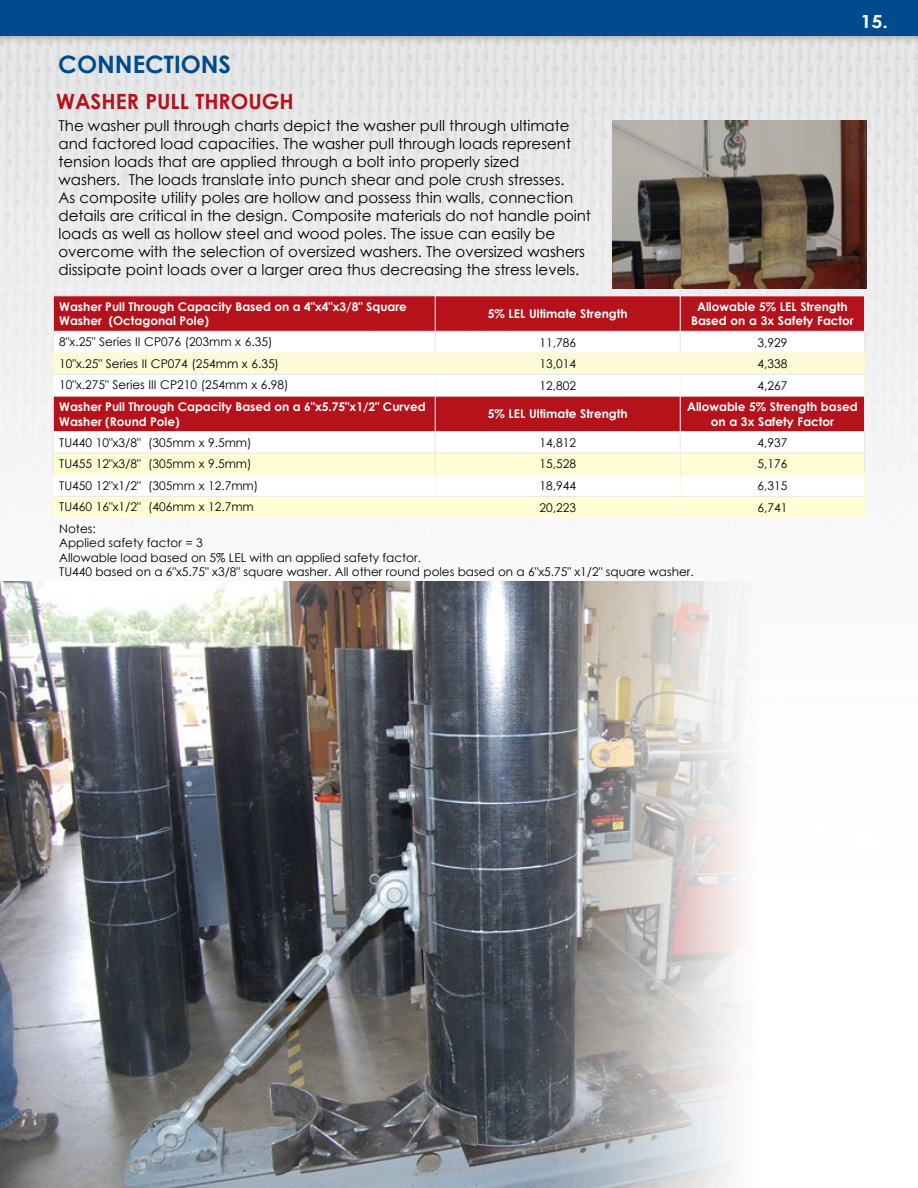
<style>
.page{position:relative;width:918px;height:1188px;background:#fff}
.page>*{position:absolute;margin:0;border:0;box-sizing:border-box;transform-origin:0 0}
.t1{font:700 24px "Century Gothic";color:#004b8d}
.t2{font:700 21px "Century Gothic";color:#b5121b}
.t3{font:700 18px "Century Gothic";color:#fff;scale:1.1 1}
.t4{font:15px/18px "Century Gothic";color:#000}
.t5{font:12px/14.4px "Century Gothic";color:#000}
.t6{font:700 12px/14.4px "Century Gothic";color:#fff}
</style>
<div class="page">
<img style="left:0;top:44px;width:918px;height:538px">
<div style="left:0;top:0;width:918px;height:44px;background:#000;opacity:.41"></div>
<div style="left:0;top:0;width:918px;height:36px;background:#004b8d"></div>
<div style="left:54px;top:297px;width:810px;height:34px;background:#b5121b"></div>
<svg style="left:54px;top:397px;width:810px;height:56px;fill:#b5121b"></svg>
<svg style="left:54px;top:454px;width:810px;height:64px;fill:#ffffd6"></svg>
<hr style="left:435px;top:296px;width:245px;height:1px;background:#fff">
<hr style="left:435px;top:296px;width:1px;height:35px;background:#fff">
<hr style="left:680px;top:296px;width:185px;height:1px;background:#fff">
<hr style="left:680px;top:296px;width:1px;height:35px;background:#fff">
<hr style="left:864px;top:296px;width:1px;height:35px;background:#fff">
<hr style="left:53px;top:396px;width:382px;height:1px;background:#fff">
<hr style="left:53px;top:396px;width:1px;height:35px;background:#fff">
<hr style="left:435px;top:396px;width:245px;height:1px;background:#fff">
<hr style="left:435px;top:396px;width:1px;height:35px;background:#fff">
<hr style="left:680px;top:396px;width:185px;height:1px;background:#fff">
<hr style="left:680px;top:396px;width:1px;height:35px;background:#fff">
<hr style="left:864px;top:396px;width:1px;height:35px;background:#fff">
<hr style="left:53px;top:296px;width:1px;height:35px;background:#fff">
<hr style="left:53px;top:296px;width:382px;height:1px;background:#e6e7e8">
<hr style="left:53px;top:431px;width:382px;height:1px;background:#e6e7e8">
<hr style="left:435px;top:431px;width:245px;height:1px;background:#e6e7e8">
<hr style="left:680px;top:431px;width:185px;height:1px;background:#e6e7e8">
<hr style="left:53px;top:453px;width:382px;height:1px;background:#e6e7e8">
<hr style="left:435px;top:453px;width:245px;height:1px;background:#e6e7e8">
<hr style="left:680px;top:453px;width:185px;height:1px;background:#e6e7e8">
<hr style="left:53px;top:496px;width:382px;height:1px;background:#e6e7e8">
<hr style="left:435px;top:496px;width:245px;height:1px;background:#e6e7e8">
<hr style="left:680px;top:496px;width:184px;height:1px;background:#e6e7e8">
<svg style="left:53px;top:331px;width:812px;height:65px"></svg>
<hr style="left:53px;top:474px;width:382px;height:1px;background:#fdfad8">
<hr style="left:435px;top:474px;width:245px;height:1px;background:#fdfad8">
<hr style="left:680px;top:474px;width:185px;height:1px;background:#fdfad8">
<svg style="left:53px;top:432px;width:1px;height:86px"></svg>
<svg style="left:435px;top:432px;width:1px;height:86px"></svg>
<svg style="left:680px;top:432px;width:1px;height:86px"></svg>
<svg style="left:864px;top:432px;width:1px;height:86px"></svg>
<img style="left:613px;top:120px;width:254px;height:169px">
<img style="left:0;top:582px;width:748px;height:606px">
<p class="t3" style="left:860px;top:10px;width:27px">15.</p>
<h1 class="t1" style="left:58px;top:48px;width:174px">CONNECTIONS</h1>
<h2 class="t2" style="left:56px;top:88px;width:239px">WASHER PULL THROUGH</h2>
<p class="t4" style="left:58px;top:116px;width:534px">The washer pull through charts depict the washer pull through ultimate and factored load capacities. The washer pull through loads represent tension loads that are applied through a bolt into properly sized<br>washers. The loads translate into punch shear and pole crush stresses.<br>As composite utility poles are hollow and possess thin walls, connection details are critical in the design. Composite materials do not handle point loads as well as hollow steel and wood poles. The issue can easily be overcome with the selection of oversized washers. The oversized washers dissipate point loads over a larger area thus decreasing the stress levels.</p>
<p class="t6" style="left:59px;top:299px;width:349px">Washer Pull Through Capacity Based on a 4"x4"x3/8" Square<br>Washer (Octagonal Pole)</p>
<p class="t6" style="left:488px;top:306px;width:141px">5% LEL Ultimate Strength</p>
<p class="t6" style="left:691px;top:299px;width:164px;text-align:center">Allowable 5% LEL Strength<br>Based on a 3x Safety Factor</p>
<p class="t5" style="left:59px;top:334px;width:215px">8"x.25" Series II CP076 (203mm x 6.35)</p>
<p class="t5" style="left:539px;top:335px;width:38px">11,786</p>
<p class="t5" style="left:757px;top:335px;width:31px">3,929</p>
<p class="t5" style="left:59px;top:356px;width:221px">10"x.25" Series II CP074 (254mm x 6.35)</p>
<p class="t5" style="left:539px;top:356px;width:38px">13,014</p>
<p class="t5" style="left:757px;top:356px;width:31px">4,338</p>
<p class="t5" style="left:59px;top:378px;width:231px">10"x.275" Series III CP210 (254mm x 6.98)</p>
<p class="t5" style="left:539px;top:378px;width:38px">12,802</p>
<p class="t5" style="left:757px;top:378px;width:31px">4,267</p>
<p class="t6" style="left:59px;top:399px;width:368px">Washer Pull Through Capacity Based on a 6"x5.75"x1/2" Curved<br>Washer (Round Pole)</p>
<p class="t6" style="left:488px;top:406px;width:141px">5% LEL Ultimate Strength</p>
<p class="t6" style="left:687px;top:399px;width:172px;text-align:center">Allowable 5% Strength based on a 3x Safety Factor</p>
<p class="t5" style="left:59px;top:435px;width:194px">TU440 10"x3/8" (305mm x 9.5mm)</p>
<p class="t5" style="left:539px;top:435px;width:38px">14,812</p>
<p class="t5" style="left:757px;top:435px;width:31px">4,937</p>
<p class="t5" style="left:59px;top:456px;width:194px">TU455 12"x3/8" (305mm x 9.5mm)</p>
<p class="t5" style="left:539px;top:457px;width:38px">15,528</p>
<p class="t5" style="left:757px;top:457px;width:31px">5,176</p>
<p class="t5" style="left:59px;top:478px;width:201px">TU450 12"x1/2" (305mm x 12.7mm)</p>
<p class="t5" style="left:539px;top:478px;width:38px">18,944</p>
<p class="t5" style="left:757px;top:478px;width:31px">6,315</p>
<p class="t5" style="left:59px;top:499px;width:196px">TU460 16"x1/2" (406mm x 12.7mm</p>
<p class="t5" style="left:539px;top:500px;width:38px">20,223</p>
<p class="t5" style="left:757px;top:500px;width:31px">6,741</p>
<p class="t5" style="left:59px;top:521px;width:636px">Notes:<br>Applied safety factor = 3<br>Allowable load based on 5% LEL with an applied safety factor.<br>TU440 based on a 6"x5.75" x3/8" square washer. All other round poles based on a 6"x5.75" x1/2" square washer.</p>
</div>
